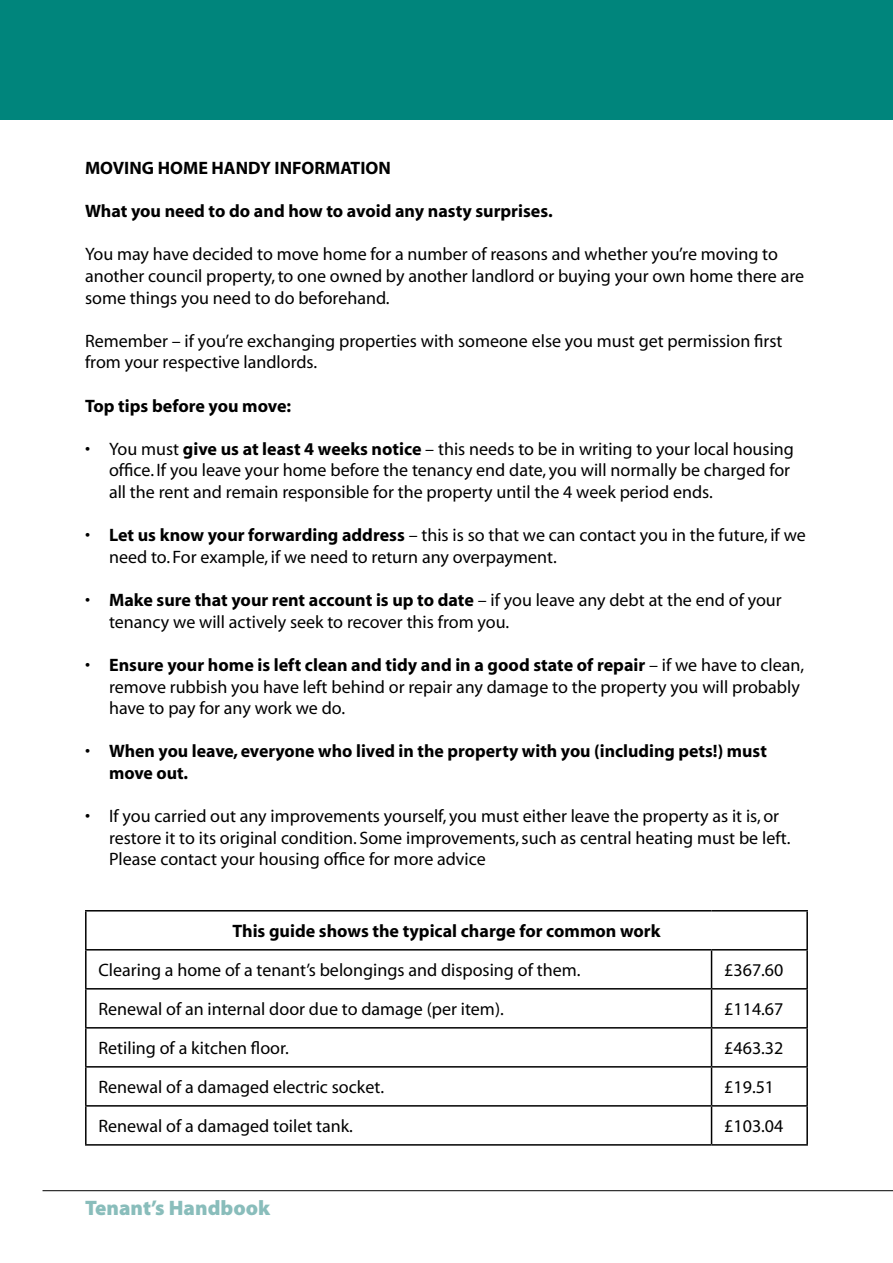
<style>
.page{position:relative;width:893px;height:1263px;background:#fff}
.page>*{position:absolute;margin:0;border:0;box-sizing:border-box;transform-origin:0 0}
.t1{font:900 21px "Myriad Pro";color:#89bdbb}
.t2{font:18px/21.6px "Myriad";color:#000}
.t3{font:700 18px/21.6px "Myriad";color:#000}
.s1{font-weight:700}
.s2{font-weight:400}
</style>
<div class="page">
<div style="left:0;top:0;width:893px;height:119px;background:#00857c"></div>
<hr style="left:85px;top:910px;width:626px;height:1px;background:#000">
<hr style="left:85px;top:911px;width:2px;height:38px;background:#000">
<hr style="left:711px;top:910px;width:97px;height:1px;background:#000">
<hr style="left:806px;top:911px;width:2px;height:38px;background:#000">
<hr style="left:85px;top:949px;width:626px;height:1px;background:#000">
<hr style="left:85px;top:950px;width:2px;height:38px;background:#000">
<hr style="left:711px;top:949px;width:97px;height:1px;background:#000">
<hr style="left:711px;top:950px;width:1px;height:38px;background:#000">
<hr style="left:806px;top:950px;width:2px;height:38px;background:#000">
<hr style="left:85px;top:988px;width:626px;height:1px;background:#000">
<hr style="left:85px;top:989px;width:2px;height:38px;background:#000">
<hr style="left:711px;top:988px;width:97px;height:1px;background:#000">
<hr style="left:711px;top:989px;width:1px;height:38px;background:#000">
<hr style="left:806px;top:989px;width:2px;height:38px;background:#000">
<hr style="left:85px;top:1027px;width:626px;height:1px;background:#000">
<hr style="left:85px;top:1028px;width:2px;height:38px;background:#000">
<hr style="left:711px;top:1027px;width:97px;height:1px;background:#000">
<hr style="left:711px;top:1028px;width:1px;height:38px;background:#000">
<hr style="left:806px;top:1028px;width:2px;height:38px;background:#000">
<hr style="left:85px;top:1066px;width:626px;height:1px;background:#000">
<hr style="left:85px;top:1067px;width:2px;height:38px;background:#000">
<hr style="left:711px;top:1066px;width:97px;height:1px;background:#000">
<hr style="left:711px;top:1067px;width:1px;height:38px;background:#000">
<hr style="left:806px;top:1067px;width:2px;height:38px;background:#000">
<hr style="left:85px;top:1105px;width:626px;height:1px;background:#000">
<hr style="left:85px;top:1106px;width:2px;height:38px;background:#000">
<hr style="left:711px;top:1105px;width:97px;height:1px;background:#000">
<hr style="left:711px;top:1106px;width:1px;height:38px;background:#000">
<hr style="left:806px;top:1106px;width:2px;height:38px;background:#000">
<hr style="left:85px;top:1144px;width:626px;height:1px;background:#000">
<hr style="left:711px;top:1144px;width:97px;height:1px;background:#000">
<hr style="left:43px;top:1190px;width:850px;height:1px;background:#000">
<p class="t3" style="left:85px;top:158px;width:307px">MOVING HOME HANDY INFORMATION</p>
<p class="t3" style="left:85px;top:201px;width:469px">What you need to do and how to avoid any nasty surprises.</p>
<p class="t2" style="left:85px;top:244px;width:721px">You may have decided to move home for a number of reasons and whether you’re moving to another council property, to one owned by another landlord or buying your own home there are some things you need to do beforehand.</p>
<p class="t2" style="left:85px;top:331px;width:699px">Remember – if you’re exchanging properties with someone else you must get permission first from your respective landlords.</p>
<p class="t3" style="left:85px;top:395px;width:208px">Top tips before you move:</p>
<p class="t2" style="left:109px;top:439px;width:686px;text-indent:-24px">• You must <span class="s1">give us at least 4 weeks notice</span> – this needs to be in writing to your local housing office. If you leave your home before the tenancy end date, you will normally be charged for all the rent and remain responsible for the property until the 4 week period ends.</p>
<p class="t2" style="left:109px;top:525px;width:698px;text-indent:-24px">• <span class="s1">Let us know your forwarding address</span> – this is so that we can contact you in the future, if we need to. For example, if we need to return any overpayment.</p>
<p class="t2" style="left:109px;top:590px;width:674px;text-indent:-24px">• <span class="s1">Make sure that your rent account is up to date</span> – if you leave any debt at the end of your tenancy we will actively seek to recover this from you.</p>
<p class="t2" style="left:109px;top:655px;width:696px;text-indent:-24px">• <span class="s1">Ensure your home is left clean and tidy and in a good state of repair</span> – if we have to clean, remove rubbish you have left behind or repair any damage to the property you will probably have to pay for any work we do.</p>
<p class="t3" style="left:109px;top:741px;width:659px;text-indent:-24px"><span class="s2">•</span> When you leave, everyone who lived in the property with you (including pets!) must move out.</p>
<p class="t2" style="left:109px;top:806px;width:683px;text-indent:-24px">• If you carried out any improvements yourself, you must either leave the property as it is, or restore it to its original condition. Some improvements, such as central heating must be left.<br>Please contact your housing office for more advice</p>
<p class="t3" style="left:233px;top:921px;width:429px">This guide shows the typical charge for common work</p>
<p class="t2" style="left:99px;top:960px;width:483px">Clearing a home of a tenant’s belongings and disposing of them.</p>
<p class="t2" style="left:724px;top:960px;width:61px">£367.60</p>
<p class="t2" style="left:99px;top:999px;width:407px">Renewal of an internal door due to damage (per item).</p>
<p class="t2" style="left:724px;top:999px;width:61px">£114.67</p>
<p class="t2" style="left:99px;top:1038px;width:192px">Retiling of a kitchen floor.</p>
<p class="t2" style="left:724px;top:1038px;width:61px">£463.32</p>
<p class="t2" style="left:99px;top:1077px;width:287px">Renewal of a damaged electric socket.</p>
<p class="t2" style="left:724px;top:1077px;width:51px">£19.51</p>
<p class="t2" style="left:99px;top:1116px;width:256px">Renewal of a damaged toilet tank.</p>
<p class="t2" style="left:724px;top:1116px;width:61px">£103.04</p>
<p class="t1" style="left:85px;top:1194px;width:187px">Tenant’s Handbook</p>
</div>
